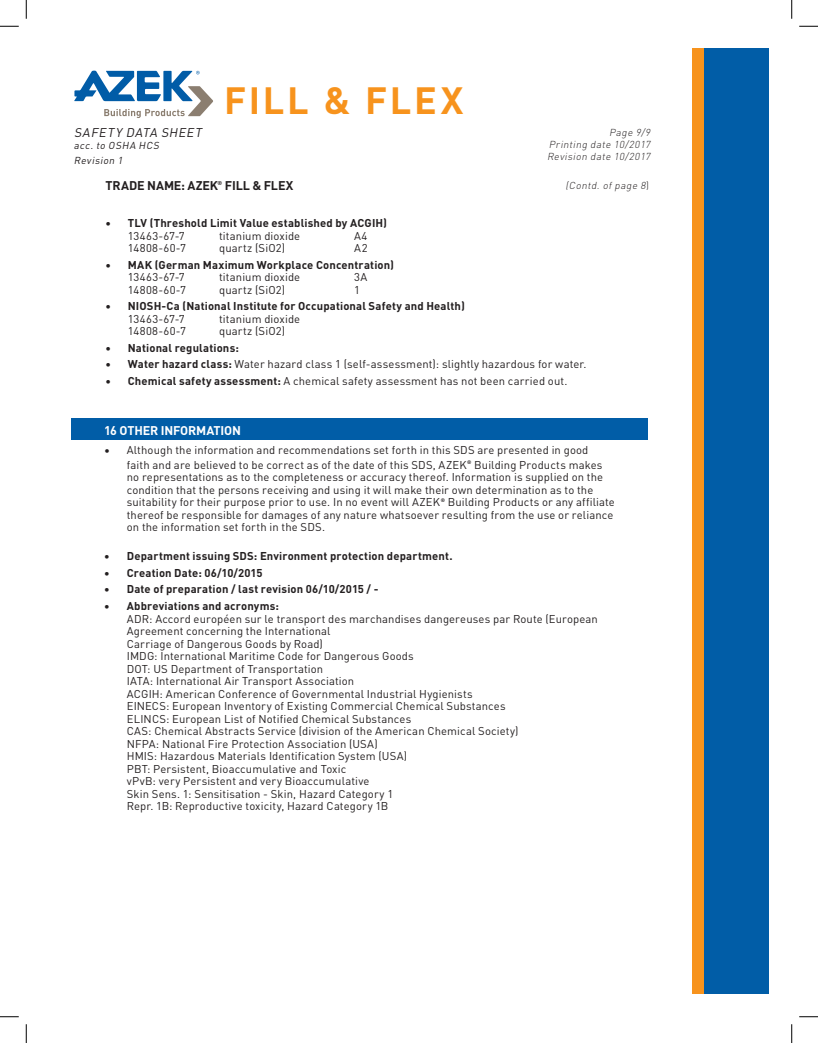
<style>
.page{position:relative;width:818px;height:1043px;background:#fff}
.page>*{position:absolute;margin:0;border:0;box-sizing:border-box;transform-origin:0 0}
.t1{font:700 37.5px "DIN";letter-spacing:.07em;color:#f7931d}
.t2{font:700 12.5px "DIN";letter-spacing:-.01em;color:#231f20}
.t3{font:700 12.5px "DIN";letter-spacing:-.015em;color:#fff}
.t4{font:italic 12.5px "DINOT";color:#231f20}
.t5{font:11.25px/12.5px "DINOT";letter-spacing:.01em;color:#231f20}
.t6{font:700 11.25px "DINOT";letter-spacing:.01em;color:#231f20}
.t7{font:italic 300 10px/12px "DIN";color:#231f20;text-align:justify}
.t8{font:italic 10px/15px "DINOT";color:#231f20}
.t9{font:700 5.62px "DIN";color:#231f20}
.s1{font-style:normal}
.s2{font-weight:700}
</style>
<div class="page">
<div style="left:693px;top:49px;width:76px;height:945px;background:#015da7"></div>
<div style="left:691px;top:49px;width:12px;height:945px;background:#f7931d"></div>
<svg style="left:74px;top:70px;width:139px;height:48px"></svg>
<div style="left:72px;top:418px;width:576px;height:22px;background:#015da7"></div>
<svg style="left:0;top:25px;width:19px;height:2px"></svg>
<svg style="left:799px;top:25px;width:19px;height:2px"></svg>
<svg style="left:0;top:1016px;width:19px;height:1px"></svg>
<svg style="left:799px;top:1016px;width:19px;height:1px"></svg>
<svg style="left:25px;top:0;width:2px;height:19px"></svg>
<svg style="left:25px;top:1024px;width:2px;height:18px"></svg>
<svg style="left:791px;top:0;width:1px;height:19px"></svg>
<svg style="left:791px;top:1024px;width:1px;height:18px"></svg>
<p class="t4" style="left:74px;top:123px;width:132px">SAFETY DATA SHEET</p>
<p class="t8" style="left:74px;top:137px;width:89px">acc. to OSHA HCS<br>Revision 1</p>
<h1 class="t1" style="left:224px;top:76px;width:241px">FILL &amp; FLEX</h1>
<p class="t7" style="left:547px;top:126px;width:107px;text-indent:62px">Page 9/9<br>Printing date 10/2017<br>Revision date 10/2017</p>
<p class="t2" style="left:105px;top:177px;width:114px">TRADE NAME: AZEK</p>
<p class="t7" style="left:565px;top:179px;width:85px">(Contd. of page 8<span class="s1">)</span></p>
<p class="t9" style="left:217px;top:179px;width:6px">®</p>
<p class="t2" style="left:225px;top:177px;width:70px">FILL &amp; FLEX</p>
<p class="t6" style="left:105px;top:214px;width:283px">• TLV (Threshold Limit Value established by ACGIH)</p>
<p class="t5" style="left:128px;top:228px;width:58px">13463-67-7</p>
<p class="t5" style="left:219px;top:228px;width:83px">titanium dioxide</p>
<p class="t5" style="left:354px;top:228px;width:15px">A4</p>
<p class="t5" style="left:128px;top:241px;width:60px">14808-60-7</p>
<p class="t5" style="left:219px;top:241px;width:67px">quartz (SiO2)</p>
<p class="t5" style="left:354px;top:241px;width:15px">A2</p>
<p class="t6" style="left:105px;top:256px;width:290px">• MAK (German Maximum Workplace Concentration)</p>
<p class="t5" style="left:128px;top:270px;width:58px">13463-67-7</p>
<p class="t5" style="left:219px;top:270px;width:83px">titanium dioxide</p>
<p class="t5" style="left:354px;top:270px;width:15px">3A</p>
<p class="t5" style="left:128px;top:283px;width:60px">14808-60-7</p>
<p class="t5" style="left:219px;top:283px;width:67px">quartz (SiO2)</p>
<p class="t5" style="left:354px;top:283px;width:7px">1</p>
<p class="t6" style="left:105px;top:297px;width:361px">• NIOSH-Ca (National Institute for Occupational Safety and Health)</p>
<p class="t5" style="left:128px;top:312px;width:58px">13463-67-7</p>
<p class="t5" style="left:219px;top:312px;width:83px">titanium dioxide</p>
<p class="t5" style="left:128px;top:324px;width:60px">14808-60-7</p>
<p class="t5" style="left:219px;top:324px;width:67px">quartz (SiO2)</p>
<p class="t6" style="left:105px;top:339px;width:135px">• National regulations:</p>
<p class="t5" style="left:105px;top:357px;width:482px"><span class="s2">• Water hazard class:</span> Water hazard class 1 (self-assessment): slightly hazardous for water.</p>
<p class="t5" style="left:105px;top:374px;width:463px"><span class="s2">• Chemical safety assessment:</span> A chemical safety assessment has not been carried out.</p>
<p class="t3" style="left:104px;top:422px;width:138px">16 OTHER INFORMATION</p>
<p class="t5" style="left:127px;top:441px;width:477px;line-height:15px;text-indent:-22px">• Although the information and recommendations set forth in this SDS are presented in good faith and are believed to be correct as of the date of this SDS, AZEK<sup>®</sup> Building Products makes</p>
<p class="t5" style="left:127px;top:470px;width:489px">no representations as to the completeness or accuracy thereof. Information is supplied on the condition that the persons receiving and using it will make their own determination as to the suitability for their purpose prior to use. In no event will AZEK<sup>®</sup> Building Products or any affiliate thereof be responsible for damages of any nature whatsoever resulting from the use or reliance on the information set forth in the SDS.</p>
<p class="t6" style="left:104px;top:547px;width:350px">• Department issuing SDS: Environment protection department.</p>
<p class="t6" style="left:104px;top:564px;width:160px">• Creation Date: 06/10/2015</p>
<p class="t6" style="left:104px;top:580px;width:276px">• Date of preparation / last revision 06/10/2015 / -</p>
<p class="t6" style="left:104px;top:597px;width:176px">• Abbreviations and acronyms:</p>
<p class="t5" style="left:127px;top:611px;width:472px">ADR: Accord européen sur le transport des marchandises dangereuses par Route (European Agreement concerning the International<br>Carriage of Dangerous Goods by Road)<br>IMDG: International Maritime Code for Dangerous Goods<br>DOT: US Department of Transportation<br>IATA: International Air Transport Association<br>ACGIH: American Conference of Governmental Industrial Hygienists<br>EINECS: European Inventory of Existing Commercial Chemical Substances<br>ELINCS: European List of Notified Chemical Substances<br>CAS: Chemical Abstracts Service (division of the American Chemical Society)<br>NFPA: National Fire Protection Association (USA)<br>HMIS: Hazardous Materials Identification System (USA)<br>PBT: Persistent, Bioaccumulative and Toxic<br>vPvB: very Persistent and very Bioaccumulative<br>Skin Sens. 1: Sensitisation - Skin, Hazard Category 1<br>Repr. 1B: Reproductive toxicity, Hazard Category 1B</p>
</div>
